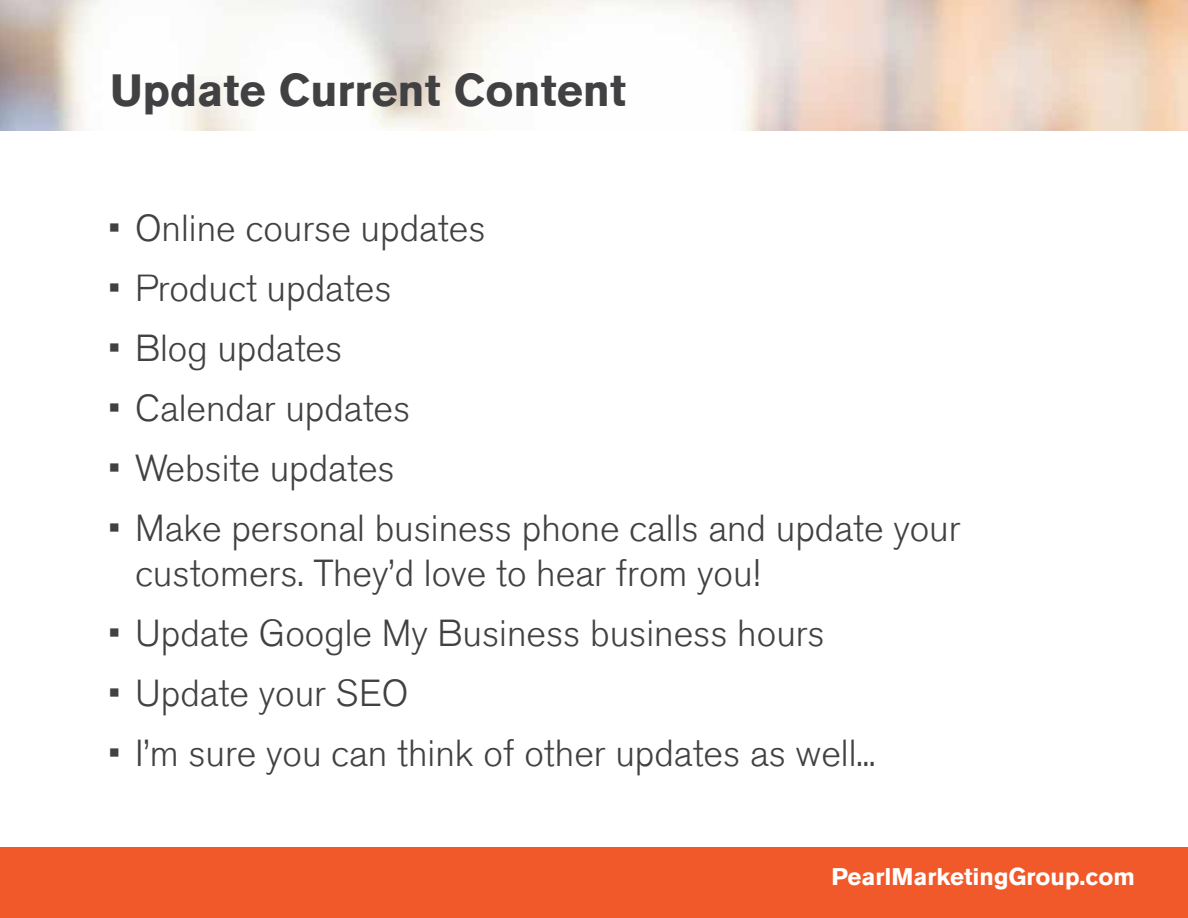
<style>
.page{position:relative;width:1188px;height:918px;background:#fff}
.page>*{position:absolute;margin:0;border:0;box-sizing:border-box;transform-origin:0 0}
.t1{font:700 45px "Akzidenz Grotesk Std";color:#414042}
.t2{font:300 37.5px/45px "Akzidenz Grotesk Std";color:#414042}
.t3{font:700 24px "Akzidenz Grotesk Std";color:#fff}
</style>
<div class="page">
<div style="left:0;top:848px;width:1188px;height:70px;background:#f1592a"></div>
<p class="t1" style="left:110px;top:64px;width:517px">Update Current Content</p>
<p class="t2" style="left:108px;top:206px;width:379px">• Online course updates</p>
<p class="t2" style="left:108px;top:266px;width:285px">• Product updates</p>
<p class="t2" style="left:108px;top:326px;width:236px">• Blog updates</p>
<p class="t2" style="left:108px;top:386px;width:304px">• Calendar updates</p>
<p class="t2" style="left:108px;top:446px;width:288px">• Website updates</p>
<p class="t2" style="left:135px;top:506px;width:827px;text-indent:-27px">• Make personal business phone calls and update your customers. They’d love to hear from you!</p>
<p class="t2" style="left:108px;top:611px;width:718px">• Update Google My Business business hours</p>
<p class="t2" style="left:108px;top:671px;width:302px">• Update your SEO</p>
<p class="t2" style="left:108px;top:731px;width:769px">• I’m sure you can think of other updates as well...</p>
<p class="t3" style="left:832px;top:863px;width:305px">PearlMarketingGroup.com</p>
</div>
